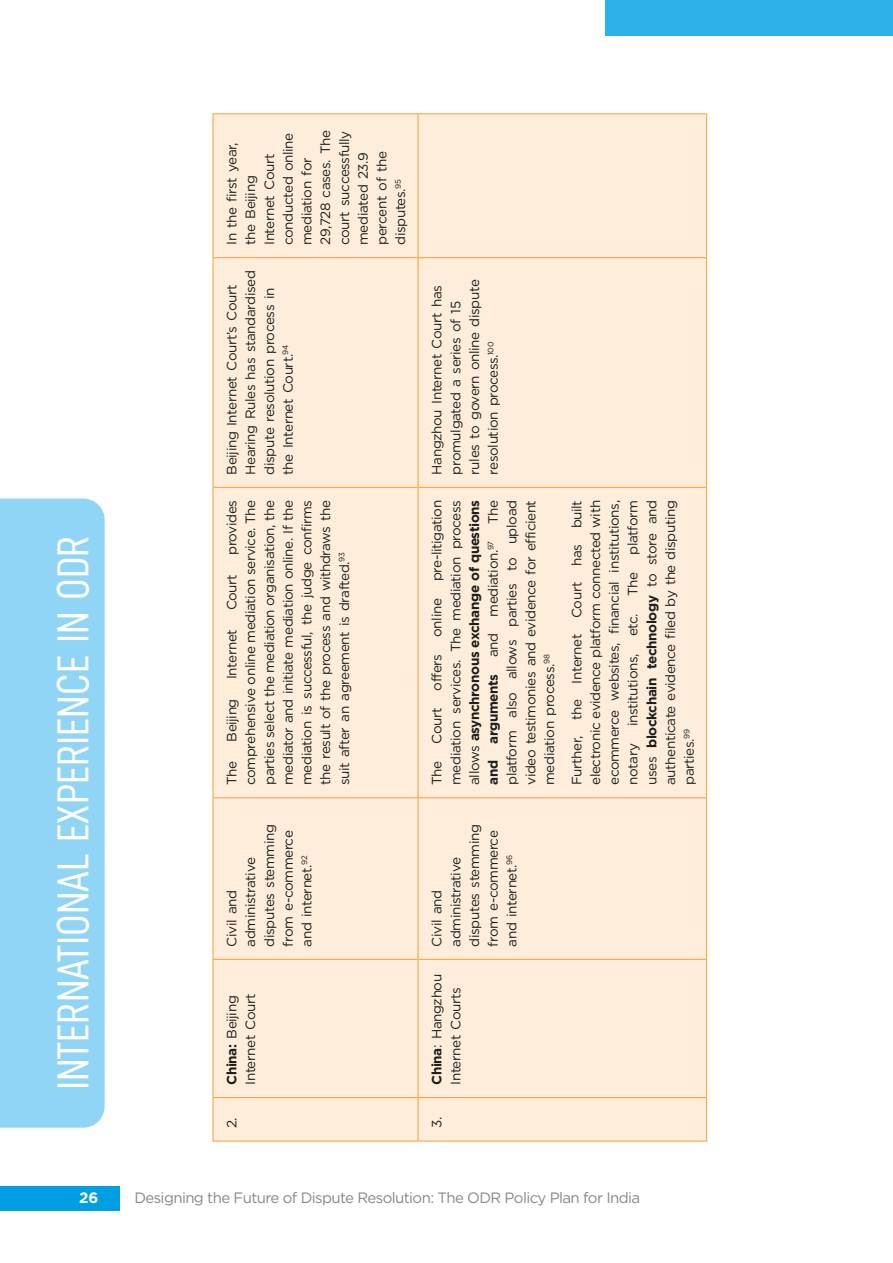
<style>
.page{position:relative;width:893px;height:1263px;background:#fff}
.page>*{position:absolute;margin:0;border:0;box-sizing:border-box;transform-origin:0 0}
.t1{font:45px "D DIN Condensed";color:#fff}
.t2{font:15px "Gotham";letter-spacing:-.04em;color:#878787}
.t3{font:700 15px "Gotham";color:#fff}
.table_text{font:13.5px/18.8px "Gotham";letter-spacing:-.03em;color:#1d1d1b}
.s1{font-weight:700}
</style>
<div class="page">
<div style="left:0;top:1186px;width:119px;height:24px;background:#009fe3"></div>
<div style="left:605px;top:0;width:288px;height:36px;background:#2eb0e8"></div>
<div style="left:0;top:499px;width:105px;height:629px;background:#90d4f6"></div>
<div style="left:214px;top:114px;width:492px;height:1027px;background:#feedda"></div>
<hr style="left:213px;top:1097px;width:1px;height:44px;background:#f59f34">
<hr style="left:213px;top:959px;width:1px;height:138px;background:#f59f34">
<hr style="left:213px;top:1097px;width:205px;height:1px;background:#f59f34">
<hr style="left:213px;top:798px;width:1px;height:161px;background:#f59f34">
<hr style="left:213px;top:959px;width:205px;height:1px;background:#f59f34">
<hr style="left:213px;top:487px;width:1px;height:311px;background:#f59f34">
<hr style="left:213px;top:797px;width:205px;height:1px;background:#f59f34">
<hr style="left:213px;top:258px;width:1px;height:229px;background:#f59f34">
<hr style="left:213px;top:487px;width:205px;height:1px;background:#f59f34">
<hr style="left:213px;top:113px;width:1px;height:145px;background:#f59f34">
<hr style="left:213px;top:257px;width:205px;height:1px;background:#f59f34">
<hr style="left:418px;top:1097px;width:1px;height:44px;background:#f59f34">
<hr style="left:418px;top:959px;width:1px;height:138px;background:#f59f34">
<hr style="left:418px;top:1097px;width:288px;height:1px;background:#f59f34">
<hr style="left:418px;top:798px;width:1px;height:161px;background:#f59f34">
<hr style="left:418px;top:959px;width:288px;height:1px;background:#f59f34">
<hr style="left:418px;top:487px;width:1px;height:311px;background:#f59f34">
<hr style="left:418px;top:797px;width:288px;height:1px;background:#f59f34">
<hr style="left:418px;top:258px;width:1px;height:229px;background:#f59f34">
<hr style="left:418px;top:487px;width:288px;height:1px;background:#f59f34">
<hr style="left:418px;top:113px;width:1px;height:145px;background:#f59f34">
<hr style="left:418px;top:257px;width:288px;height:1px;background:#f59f34">
<hr style="left:706px;top:1097px;width:1px;height:44px;background:#f59f34">
<hr style="left:706px;top:959px;width:1px;height:138px;background:#f59f34">
<hr style="left:706px;top:798px;width:1px;height:161px;background:#f59f34">
<hr style="left:706px;top:487px;width:1px;height:311px;background:#f59f34">
<hr style="left:706px;top:258px;width:1px;height:229px;background:#f59f34">
<hr style="left:706px;top:113px;width:1px;height:145px;background:#f59f34">
<hr style="left:213px;top:1141px;width:205px;height:1px;background:#f59f34">
<hr style="left:213px;top:113px;width:205px;height:1px;background:#f59f34">
<hr style="left:418px;top:1141px;width:288px;height:1px;background:#f59f34">
<hr style="left:418px;top:113px;width:288px;height:1px;background:#f59f34">
<h1 class="t1" style="left:48px;top:1090px;width:556px;rotate:-90deg">INTERNATIONAL EXPERIENCE IN ODR</h1>
<p class="table_text" style="left:222px;top:245px;width:116px;rotate:-90deg">In the first year, the Beijing<br>Internet Court conducted online mediation for<br>29,728 cases. The court successfully mediated 23.9 percent of the disputes.<sup>95</sup></p>
<p class="table_text" style="left:222px;top:475px;width:206px;rotate:-90deg">Beijing Internet Court’s Court<br>Hearing Rules has standardised dispute resolution process in the Internet Court.<sup>94</sup></p>
<p class="table_text" style="left:222px;top:785px;width:286px;text-align:justify;text-indent:230px;rotate:-90deg">provides comprehensive online mediation service. The parties select the mediation organisation, the mediator and initiate mediation online. If the mediation is successful, the judge confirms the result of the process and withdraws the suit after an agreement is drafted.<sup>93</sup></p>
<p class="table_text" style="left:222px;top:610px;width:38px;rotate:-90deg">Court</p>
<p class="table_text" style="left:222px;top:679px;width:51px;rotate:-90deg">Internet</p>
<p class="table_text" style="left:222px;top:742px;width:45px;rotate:-90deg">Beijing</p>
<p class="table_text" style="left:222px;top:785px;width:26px;rotate:-90deg">The</p>
<p class="table_text" style="left:222px;top:946px;width:124px;rotate:-90deg">Civil and administrative disputes stemming from e-commerce and internet.<sup>92</sup></p>
<p class="table_text" style="left:222px;top:1085px;width:93px;rotate:-90deg"><span class="s1">China:</span> Beijing<br>Internet Court</p>
<p class="table_text" style="left:222px;top:1128px;width:12px;rotate:-90deg">2.</p>
<p class="table_text" style="left:427px;top:475px;width:197px;rotate:-90deg">Hangzhou Internet Court has promulgated a series of 15 rules to govern online dispute resolution process.<sup>100</sup></p>
<p class="table_text" style="left:427px;top:785px;width:286px;text-align:justify;text-indent:204px;rotate:-90deg">pre-litigation mediation services. The mediation process allows <span class="s1">asynchronous exchange of questions and arguments</span> and mediation.<sup>97</sup> The platform also allows parties to upload video testimonies and evidence for efficient mediation process.<sup>98</sup></p>
<p class="table_text" style="left:567px;top:785px;width:286px;text-align:justify;rotate:-90deg">Further, the Internet Court has built electronic evidence platform connected with ecommerce websites, financial institutions, notary</p>
<p class="table_text" style="left:623px;top:785px;width:286px;text-align:justify;text-indent:230px;rotate:-90deg">platform uses <span class="s1">blockchain technology</span> to store and authenticate evidence filed by the disputing parties.<sup>99</sup></p>
<p class="table_text" style="left:623px;top:596px;width:26px;rotate:-90deg">The</p>
<p class="table_text" style="left:427px;top:637px;width:40px;rotate:-90deg">online</p>
<p class="table_text" style="left:623px;top:636px;width:25px;rotate:-90deg">etc.</p>
<p class="table_text" style="left:623px;top:726px;width:74px;rotate:-90deg">institutions,</p>
<p class="table_text" style="left:427px;top:691px;width:38px;rotate:-90deg">offers</p>
<p class="table_text" style="left:427px;top:744px;width:38px;rotate:-90deg">Court</p>
<p class="table_text" style="left:427px;top:785px;width:26px;rotate:-90deg">The</p>
<p class="table_text" style="left:427px;top:946px;width:124px;rotate:-90deg">Civil and administrative disputes stemming from e-commerce and internet.<sup>96</sup></p>
<p class="table_text" style="left:427px;top:1085px;width:112px;rotate:-90deg"><span class="s1">China</span>: Hangzhou<br>Internet Courts</p>
<p class="table_text" style="left:427px;top:1128px;width:13px;rotate:-90deg">3.</p>
<p class="t3" style="left:79px;top:1189px;width:21px">26</p>
<p class="t2" style="left:134px;top:1188px;width:507px">Designing the Future of Dispute Resolution: The ODR Policy Plan for India</p>
</div>
